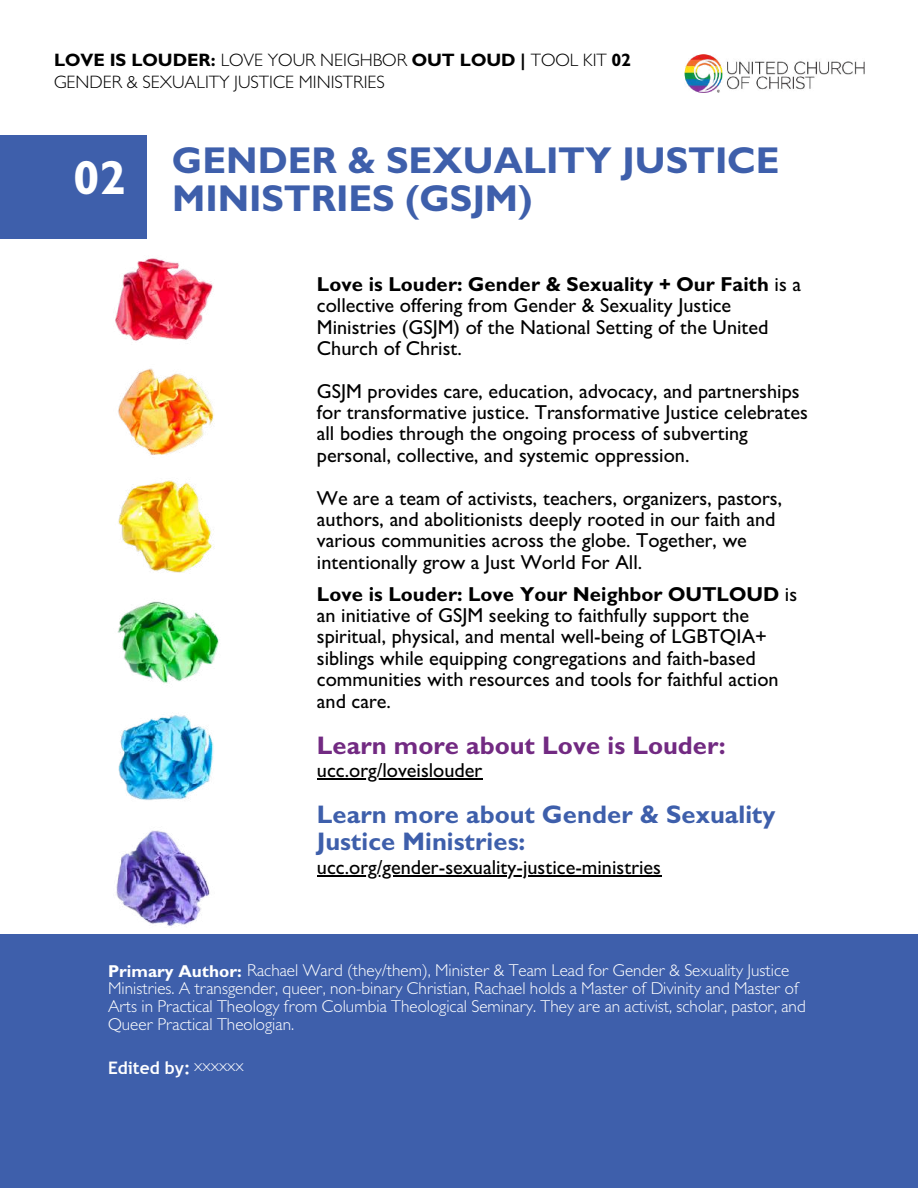
<style>
.page{position:relative;width:918px;height:1188px;background:#fff}
.page>*{position:absolute;margin:0;border:0;box-sizing:border-box;transform-origin:0 0}
.t1{font:700 48px "Gill Sans MT Std";color:#fff}
.t2{font:700 37.5px/37.2px "Gill Sans MT Std";color:#3e5fab}
.t3{font:700 25.5px/27px "Gill Sans MT Std";color:#3e5fab}
.t4{font:700 25.5px "Gill Sans MT Std";color:#722a82}
.t5{font:500 20.25px/21.3px "Gill Sans MT Std";color:#000}
.t6{font:300 18px/21.3px "Gill Sans MT Std";color:#000}
.t7{font:300 17.25px/18px "Gill Sans MT Std";color:#fff}
.t8{font:700 17.25px "Trebuchet MS";color:#fff}
.s1{font-weight:700}
.s2{font-family:"Gill Sans MT Std";font-weight:300}
</style>
<div class="page">
<div style="left:0;top:934px;width:918px;height:254px;background:#3e5fab"></div>
<img style="left:684px;top:54px;width:180px;height:38px">
<div style="left:0;top:135px;width:146px;height:103px;background:#3e5fab"></div>
<img style="left:53px;top:238px;width:166px;height:688px">
<hr style="left:317px;top:778px;width:165px;height:2px;background:#000">
<hr style="left:317px;top:875px;width:344px;height:1px;background:#000">
<p class="t6" style="left:54px;top:52px;width:579px"><span class="s1">LOVE IS LOUDER:</span> LOVE YOUR NEIGHBOR <span class="s1">OUT LOUD |</span> TOOL KIT <span class="s1">02<br></span>GENDER &amp; SEXUALITY JUSTICE MINISTRIES</p>
<h1 class="t1" style="left:73px;top:161px;width:54px">02</h1>
<h2 class="t2" style="left:172px;top:148px;width:609px">GENDER &amp; SEXUALITY JUSTICE<br>MINISTRIES (GSJM)</h2>
<p class="t5" style="left:317px;top:277px;width:486px"><span class="s1">Love is Louder: Gender &amp; Sexuality + Our Faith</span> is a collective offering from Gender &amp; Sexuality Justice Ministries (GSJM) of the National Setting of the United Church of Christ.</p>
<p class="t5" style="left:317px;top:383px;width:493px">GSJM provides care, education, advocacy, and partnerships for transformative justice. Transformative Justice celebrates all bodies through the ongoing process of subverting personal, collective, and systemic oppression.</p>
<p class="t5" style="left:317px;top:490px;width:467px">We are a team of activists, teachers, organizers, pastors, authors, and abolitionists deeply rooted in our faith and various communities across the globe. Together, we intentionally grow a Just World For All.</p>
<p class="t5" style="left:317px;top:586px;width:482px"><span class="s1">Love is Louder: Love Your Neighbor OUTLOUD</span> is an initiative of GSJM seeking to faithfully support the spiritual, physical, and mental well-being of LGBTQIA+ siblings while equipping congregations and faith-based communities with resources and tools for faithful action and care.</p>
<p class="t4" style="left:317px;top:736px;width:410px">Learn more about Love is Louder:</p>
<p class="t5" style="left:317px;top:763px;width:167px">ucc.org/loveislouder</p>
<p class="t3" style="left:317px;top:805px;width:460px">Learn more about Gender &amp; Sexuality<br>Justice Ministries:</p>
<p class="t5" style="left:317px;top:860px;width:346px">ucc.org/gender-sexuality-justice-ministries</p>
<p class="t7" style="left:108px;top:964px;width:699px"><span class="s1">Primary Author:</span> Rachael Ward (they/them), Minister &amp; Team Lead for Gender &amp; Sexuality Justice Ministries. A transgender, queer, non-binary Christian, Rachael holds a Master of Divinity and Master of Arts in Practical Theology from Columbia Theological Seminary. They are an activist, scholar, pastor, and Queer Practical Theologian.</p>
<p class="t8" style="left:108px;top:1058px;width:137px">Edited by: <span class="s2">xxxxxx</span></p>
</div>
